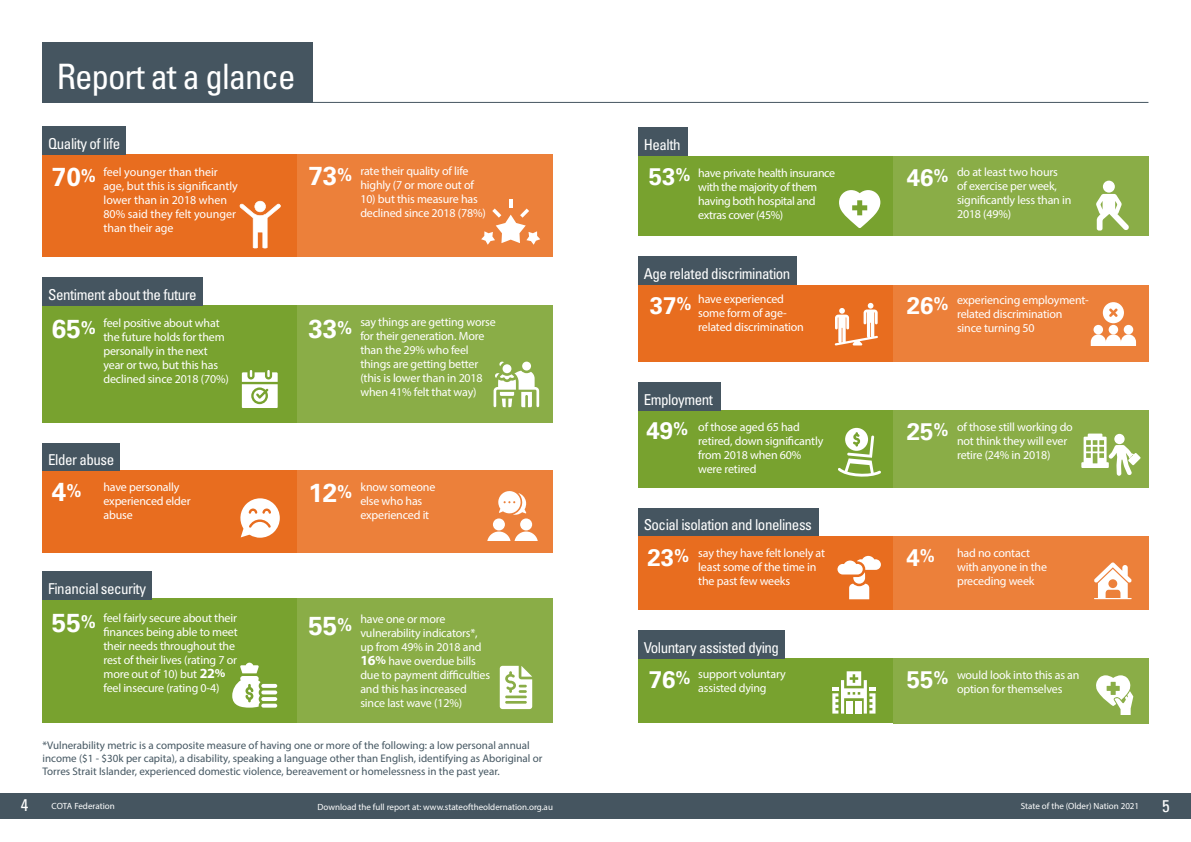
<style>
.page{position:relative;width:1191px;height:842px;background:#fff}
.page>*{position:absolute;margin:0;border:0;box-sizing:border-box;transform-origin:0 0}
.t1{font:35px "Univers LT 57 Cn";letter-spacing:-.03em;color:#fff}
.t2{font:26px "Univers LT 65 Bd";color:#fff}
.t3{font:24px "Univers LT 65 Bd";color:#fff}
.t4{font:17px "Univers LT 57 Cn";color:#fff}
.t5{font:15px "Univers LT 57 Cn";letter-spacing:-.03em;color:#fff}
.t6{font:12px/14px "Myriad Pro";letter-spacing:-.015em;color:#fff}
.t7{font:11px/13px "Myriad Pro";color:#445661}
.t8{font:9px "Myriad Pro";color:#fff}
.s1{font-weight:700;font-size:14px}
.s2{font-weight:700}
</style>
<div class="page">
<div style="left:638px;top:285px;width:254px;height:76px;background:#e86d1f"></div>
<div style="left:638px;top:536px;width:254px;height:73px;background:#e86d1f"></div>
<div style="left:638px;top:156px;width:254px;height:80px;background:#78a22f"></div>
<div style="left:638px;top:658px;width:254px;height:65px;background:#78a22f"></div>
<div style="left:892px;top:285px;width:256px;height:76px;background:#ec803a"></div>
<div style="left:892px;top:536px;width:256px;height:73px;background:#ec803a"></div>
<div style="left:892px;top:156px;width:256px;height:80px;background:#8aad47"></div>
<div style="left:892px;top:658px;width:256px;height:65px;background:#8aad47"></div>
<div style="left:43px;top:43px;width:270px;height:60px;background:#455560"></div>
<div style="left:638px;top:410px;width:254px;height:77px;background:#78a22f"></div>
<div style="left:43px;top:305px;width:255px;height:118px;background:#78a22f"></div>
<div style="left:892px;top:410px;width:256px;height:77px;background:#8aad47"></div>
<div style="left:298px;top:305px;width:255px;height:118px;background:#8aad47"></div>
<div style="left:43px;top:154px;width:255px;height:103px;background:#e86d1f"></div>
<div style="left:298px;top:154px;width:255px;height:103px;background:#ec803a"></div>
<hr style="left:43px;top:102px;width:1105px;height:1px;background:#455560">
<div style="left:43px;top:471px;width:255px;height:82px;background:#e86d1f"></div>
<div style="left:298px;top:471px;width:255px;height:82px;background:#ec803a"></div>
<div style="left:43px;top:599px;width:255px;height:124px;background:#78a22f"></div>
<div style="left:298px;top:599px;width:255px;height:124px;background:#8aad47"></div>
<svg style="left:839px;top:190px;width:41px;height:38px"></svg>
<svg style="left:834px;top:303px;width:44px;height:42px"></svg>
<svg style="left:838px;top:428px;width:43px;height:49px"></svg>
<svg style="left:837px;top:556px;width:44px;height:43px"></svg>
<svg style="left:1096px;top:675px;width:37px;height:39px"></svg>
<svg style="left:832px;top:671px;width:43px;height:42px"></svg>
<svg style="left:242px;top:370px;width:36px;height:38px"></svg>
<svg style="left:240px;top:498px;width:40px;height:40px"></svg>
<svg style="left:261px;top:704px;width:16px;height:4px"></svg>
<svg style="left:261px;top:697px;width:16px;height:4px"></svg>
<svg style="left:261px;top:690px;width:16px;height:4px"></svg>
<svg style="left:261px;top:684px;width:16px;height:4px"></svg>
<svg style="left:232px;top:663px;width:28px;height:45px"></svg>
<svg style="left:481px;top:199px;width:59px;height:46px"></svg>
<svg style="left:1096px;top:194px;width:32px;height:37px"></svg>
<div style="left:1102px;top:181px;width:12px;height:12px;background:#fff;border-radius:50%"></div>
<svg style="left:1102px;top:302px;width:22px;height:21px"></svg>
<div style="left:1093px;top:325px;width:10px;height:9px;background:#fff;border-radius:50%"></div>
<div style="left:1108px;top:325px;width:10px;height:9px;background:#fff;border-radius:50%"></div>
<div style="left:1123px;top:325px;width:10px;height:9px;background:#fff;border-radius:50%"></div>
<svg style="left:1090px;top:334px;width:46px;height:11px"></svg>
<svg style="left:1081px;top:434px;width:59px;height:42px"></svg>
<svg style="left:1094px;top:562px;width:37px;height:37px"></svg>
<svg style="left:493px;top:362px;width:46px;height:45px"></svg>
<svg style="left:487px;top:491px;width:51px;height:50px"></svg>
<svg style="left:500px;top:666px;width:32px;height:43px"></svg>
<div style="left:638px;top:128px;width:49px;height:28px;background:#455560"></div>
<div style="left:638px;top:257px;width:158px;height:28px;background:#455560"></div>
<div style="left:638px;top:382px;width:82px;height:28px;background:#455560"></div>
<div style="left:638px;top:508px;width:181px;height:28px;background:#455560"></div>
<div style="left:43px;top:126px;width:83px;height:29px;background:#455560"></div>
<div style="left:43px;top:277px;width:160px;height:28px;background:#455560"></div>
<div style="left:43px;top:443px;width:77px;height:28px;background:#455560"></div>
<div style="left:43px;top:571px;width:109px;height:29px;background:#455560"></div>
<svg style="left:240px;top:201px;width:41px;height:47px"></svg>
<div style="left:638px;top:630px;width:146px;height:28px;background:#455560"></div>
<div style="left:0;top:793px;width:1191px;height:25px;background:#455560"></div>
<h1 class="t1" style="left:57px;top:54px;width:240px">Report at a glance</h1>
<p class="t5" style="left:48px;top:134px;width:74px">Quality of life</p>
<h2 class="t2" style="left:52px;top:161px;width:46px">70<sup>%</sup></h2>
<p class="t6" style="left:103px;top:165px;width:136px">feel younger than their age, but this is significantly lower than in 2018 when<br>80% said they felt younger than their age</p>
<h2 class="t2" style="left:308px;top:161px;width:46px">73<sup>%</sup></h2>
<p class="t6" style="left:360px;top:163px;width:115px">rate their quality of life highly (7 or more out of</p>
<p class="t6" style="left:360px;top:191px;width:127px">10) but this measure has declined since 2018 (78%)</p>
<p class="t5" style="left:48px;top:285px;width:150px">Sentiment about the future</p>
<p class="t6" style="left:103px;top:316px;width:127px">feel positive about what the future holds for them personally in the next year or two, but this has declined since 2018 (70%)</p>
<h2 class="t2" style="left:52px;top:313px;width:46px">65<sup>%</sup></h2>
<h2 class="t2" style="left:308px;top:313px;width:46px">33<sup>%</sup></h2>
<p class="t6" style="left:360px;top:315px;width:137px">say things are getting worse for their generation. More than the 29% who feel things are getting better (this is lower than in 2018 when 41% felt that way)</p>
<p class="t5" style="left:48px;top:450px;width:68px">Elder abuse</p>
<h2 class="t2" style="left:52px;top:476px;width:31px">4<sup>%</sup></h2>
<h2 class="t2" style="left:308px;top:478px;width:46px">12<sup>%</sup></h2>
<p class="t6" style="left:103px;top:480px;width:89px">have personally experienced elder abuse</p>
<p class="t6" style="left:360px;top:480px;width:77px">know someone else who has experienced it</p>
<p class="t5" style="left:48px;top:579px;width:99px">Financial security</p>
<p class="t6" style="left:103px;top:611px;width:136px">feel fairly secure about their finances being able to meet their needs throughout the rest of their lives (rating 7 or more out of 10) but <span class="s1">22</span><span class="s2">% </span>feel insecure (rating 0-4)</p>
<p class="t6" style="left:360px;top:612px;width:131px">have one or more vulnerability indicators*, up from 49% in 2018 and<br><span class="s1">16</span><span class="s2">%</span> have overdue bills due to payment difficulties and this has increased since last wave (12%)</p>
<h2 class="t2" style="left:52px;top:607px;width:46px">55<sup>%</sup></h2>
<h2 class="t2" style="left:308px;top:610px;width:46px">55<sup>%</sup></h2>
<p class="t7" style="left:43px;top:739px;width:501px">*Vulnerability metric is a composite measure of having one or more of the following: a low personal annual income ($1 - $30k per capita), a disability, speaking a language other than English, identifying as Aboriginal or<br>Torres Strait Islander, experienced domestic violence, bereavement or homelessness in the past year.</p>
<p class="t5" style="left:643px;top:135px;width:38px">Health</p>
<h3 class="t3" style="left:648px;top:163px;width:43px">53<sup>%</sup></h3>
<p class="t6" style="left:698px;top:166px;width:138px">have private health insurance with the majority of them having both hospital and extras cover (45%)</p>
<h3 class="t3" style="left:907px;top:163px;width:43px">46<sup>%</sup></h3>
<p class="t6" style="left:957px;top:165px;width:116px">do at least two hours<br>of exercise per week, significantly less than in<br>2018 (49%)</p>
<p class="t5" style="left:643px;top:264px;width:148px">Age related discrimination</p>
<p class="t6" style="left:698px;top:292px;width:107px">have experienced some form of age&shy;related discrimination</p>
<h3 class="t3" style="left:650px;top:291px;width:43px">37<sup>%</sup></h3>
<h3 class="t3" style="left:907px;top:291px;width:43px">26<sup>%</sup></h3>
<p class="t6" style="left:957px;top:293px;width:133px">experiencing employment&shy;related discrimination since turning 50</p>
<p class="t5" style="left:643px;top:390px;width:71px">Employment</p>
<p class="t6" style="left:698px;top:419px;width:127px">of those aged 65 had retired, down significantly from 2018 when 60% were retired</p>
<h3 class="t3" style="left:646px;top:417px;width:43px">49<sup>%</sup></h3>
<h3 class="t3" style="left:907px;top:418px;width:43px">25<sup>%</sup></h3>
<p class="t6" style="left:957px;top:419px;width:117px">of those still working do not think they will ever retire (24% in 2018)</p>
<p class="t5" style="left:643px;top:515px;width:170px">Social isolation and loneliness</p>
<h3 class="t3" style="left:647px;top:544px;width:43px">23<sup>%</sup></h3>
<p class="t6" style="left:698px;top:545px;width:128px">say they have felt lonely at least some of the time in the past few weeks</p>
<h3 class="t3" style="left:906px;top:544px;width:30px">4<sup>%</sup></h3>
<p class="t6" style="left:957px;top:545px;width:92px">had no contact with anyone in the preceding week</p>
<p class="t5" style="left:643px;top:638px;width:137px">Voluntary assisted dying</p>
<p class="t6" style="left:698px;top:667px;width:89px">support voluntary assisted dying</p>
<h3 class="t3" style="left:648px;top:666px;width:43px">76<sup>%</sup></h3>
<h3 class="t3" style="left:907px;top:666px;width:43px">55<sup>%</sup></h3>
<p class="t6" style="left:957px;top:668px;width:124px">would look into this as an option for themselves</p>
<h3 class="t4" style="left:21px;top:794px;width:9px">4</h3>
<p class="t8" style="left:51px;top:800px;width:65px">COTA Federation</p>
<p class="t8" style="left:317px;top:801px;width:237px">Download the full report at: www.stateoftheoldernation.org.au</p>
<p class="t8" style="left:1021px;top:800px;width:120px">State of the (Older) Nation 2021</p>
<h3 class="t4" style="left:1162px;top:795px;width:9px">5</h3>
</div>
